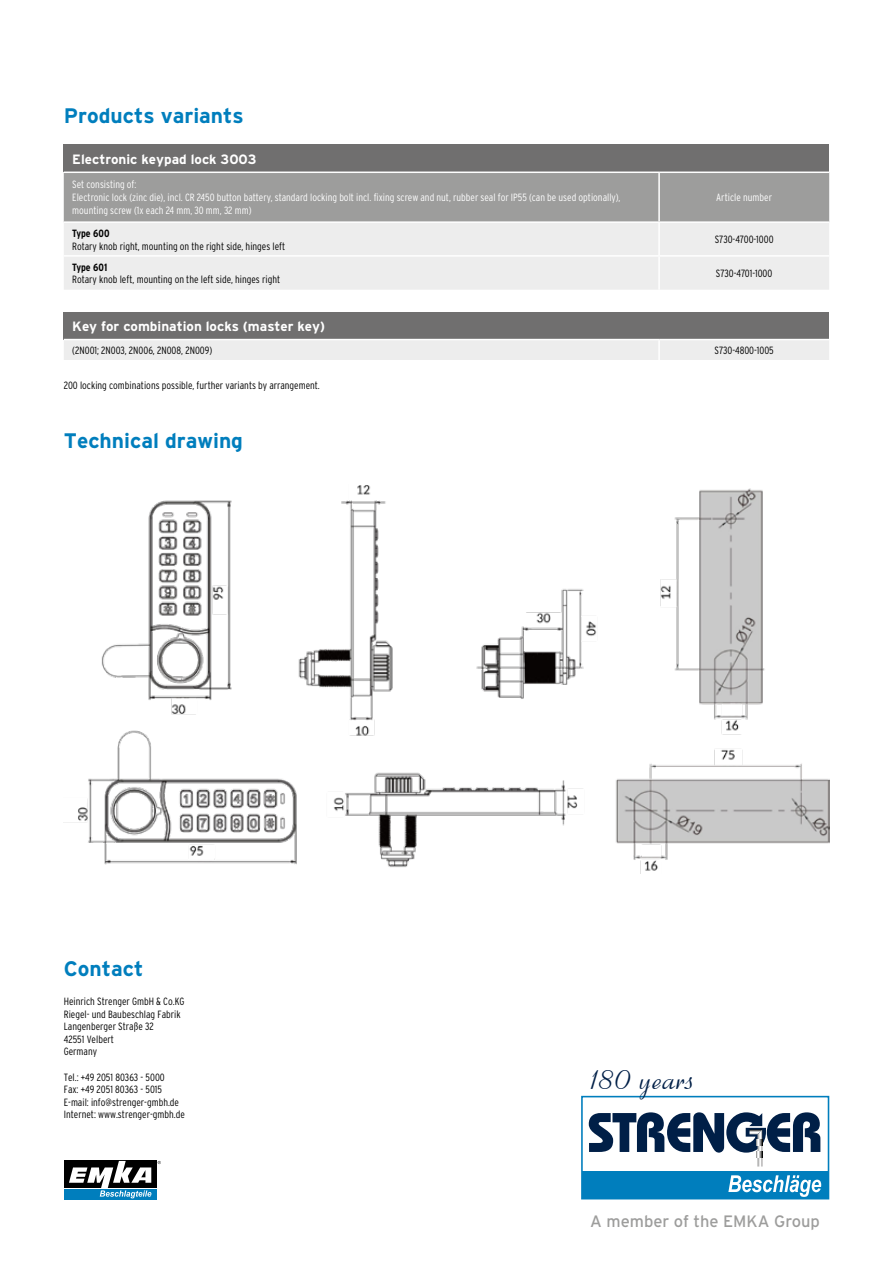
<style>
.page{position:relative;width:893px;height:1263px;background:#fff}
.page>*{position:absolute;margin:0;border:0;box-sizing:border-box;transform-origin:0 0}
.t1{font:45px "Coronet";color:#001f47}
.t2{font:700 21px "Interstate";color:#007ebd}
.t3{font:16.5px "Interstate";color:#9d9d9c}
.t4{font:700 13.5px "Interstate";color:#fff}
.t5{font:300 condensed 10.5px/12.6px "Interstate";color:#000}
.t6{font:300 condensed 10.5px/12.6px "Interstate";color:#fff}
.t7{font:700 10.5px "Interstate Condensed";color:#000}
</style>
<div class="page">
<div style="left:64px;top:144px;width:765px;height:28px;background:#706f6f"></div>
<div style="left:64px;top:173px;width:765px;height:48px;background:#9d9d9c"></div>
<div style="left:64px;top:223px;width:765px;height:67px;background:#ededed"></div>
<hr style="left:658px;top:173px;width:2px;height:48px;background:#fff">
<hr style="left:658px;top:223px;width:2px;height:32px;background:#fff">
<hr style="left:64px;top:255px;width:595px;height:2px;background:#fff">
<hr style="left:659px;top:255px;width:170px;height:2px;background:#fff">
<hr style="left:658px;top:257px;width:2px;height:33px;background:#fff">
<img style="left:64px;top:485px;width:765px;height:389px">
<div style="left:64px;top:312px;width:765px;height:28px;background:#706f6f"></div>
<div style="left:64px;top:340px;width:765px;height:20px;background:#ededed"></div>
<hr style="left:659px;top:339px;width:170px;height:1px;background:#fff">
<hr style="left:658px;top:340px;width:2px;height:20px;background:#fff">
<hr style="left:64px;top:339px;width:595px;height:1px;background:#fff">
<div style="left:64px;top:1189px;width:93px;height:10px;background:#007ebd"></div>
<div style="left:64px;top:1161px;width:93px;height:27px;background:#000"></div>
<svg style="left:69px;top:1161px;width:82px;height:37px"></svg>
<div style="left:582px;top:1171px;width:246px;height:27px;background:#007ebd"></div>
<div style="left:581px;top:1096px;width:248px;height:103px;border:2px solid #007ebd"></div>
<svg style="left:728px;top:1175px;width:93px;height:22px"></svg>
<svg style="left:589px;top:1112px;width:231px;height:54px"></svg>
<h2 class="t2" style="left:64px;top:104px;width:181px">Products variants</h2>
<p class="t4" style="left:72px;top:151px;width:186px">Electronic keypad lock 3003</p>
<p class="t6" style="left:72px;top:178px;width:550px">Set consisting of:<br>Electronic lock (zinc die), incl. CR 2450 button battery, standard locking bolt incl. fixing screw and nut, rubber seal for IP55 (can be used optionally), mounting screw (1x each 24 mm, 30 mm, 32 mm)</p>
<p class="t7" style="left:72px;top:227px;width:39px">Type 600</p>
<p class="t5" style="left:72px;top:239px;width:215px">Rotary knob right, mounting on the right side, hinges left</p>
<p class="t7" style="left:72px;top:261px;width:37px">Type 601</p>
<p class="t5" style="left:72px;top:273px;width:209px">Rotary knob left, mounting on the left side, hinges right</p>
<p class="t6" style="left:716px;top:191px;width:57px">Article number</p>
<p class="t5" style="left:715px;top:233px;width:60px">S730-4700-1000</p>
<p class="t5" style="left:716px;top:266px;width:58px">S730-4701-1000</p>
<p class="t4" style="left:72px;top:319px;width:254px">Key for combination locks (master key)</p>
<p class="t5" style="left:72px;top:343px;width:141px">(2N001; 2N003, 2N006, 2N008, 2N009)</p>
<p class="t5" style="left:714px;top:343px;width:61px">S730-4800-1005</p>
<p class="t5" style="left:64px;top:379px;width:258px">200 locking combinations possible, further variants by arrangement.</p>
<h2 class="t2" style="left:64px;top:429px;width:181px">Technical drawing</h2>
<h2 class="t2" style="left:64px;top:957px;width:81px">Contact</h2>
<p class="t5" style="left:64px;top:995px;width:122px">Heinrich Strenger GmbH &amp; Co.KG<br>Riegel- und Baubeschlag Fabrik<br>Langenberger Straße 32<br>42551 Velbert<br>Germany</p>
<p class="t5" style="left:64px;top:1070px;width:123px">Tel.: +49 2051 80363 - 5000<br>Fax: +49 2051 80363 - 5015<br>E-mail: info@strenger-gmbh.de<br>Internet: www.strenger-gmbh.de</p>
<h1 class="t1" style="left:590px;top:1048px;width:106px">180 years</h1>
<h3 class="t3" style="left:590px;top:1212px;width:231px">A member of the EMKA Group</h3>
</div>
